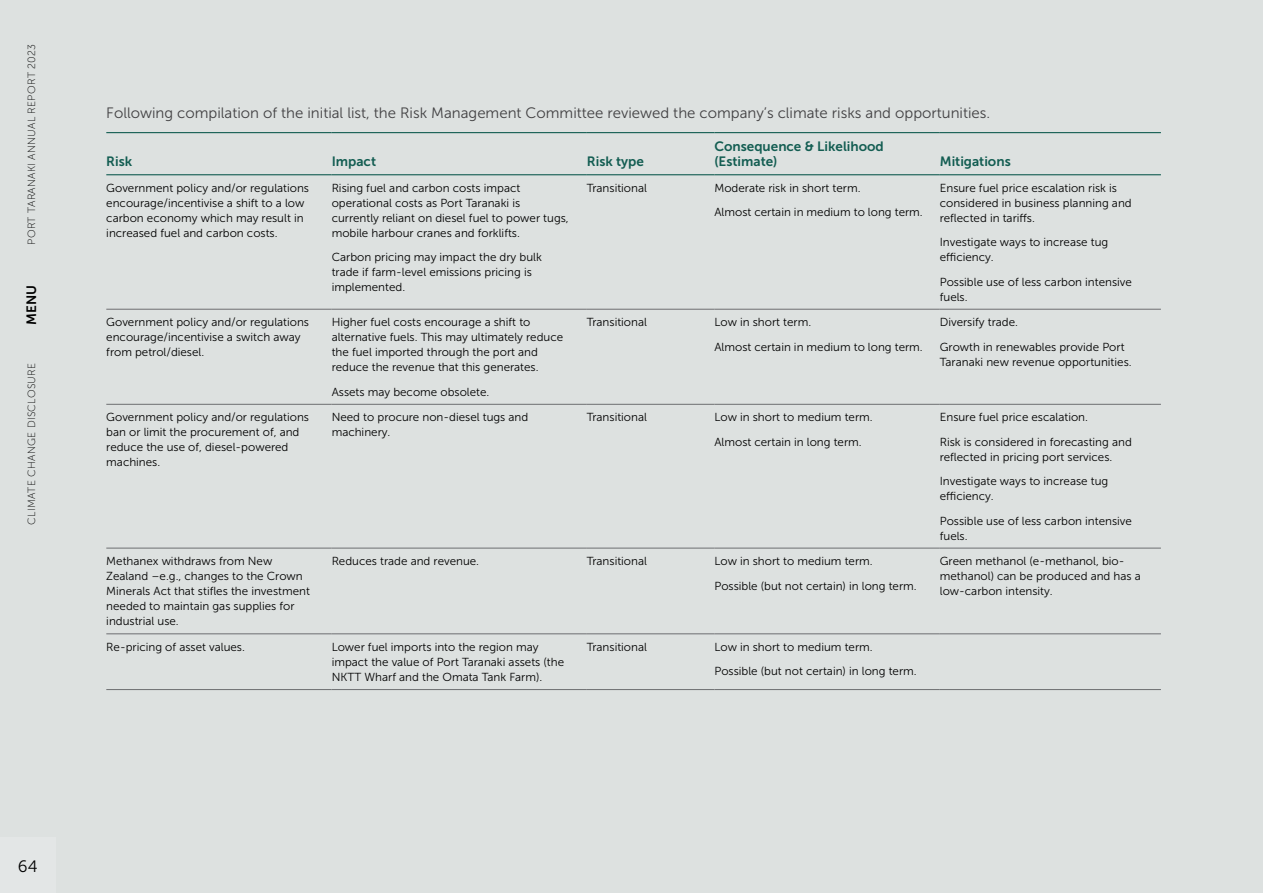
<style>
.page{position:relative;width:1263px;height:893px;background:#dde1e0}
.page>*{position:absolute;margin:0;border:0;box-sizing:border-box;transform-origin:0 0}
.t1{font:16.5px "Museo Sans 300";color:#000}
.t2{font:15px "Museo Sans 300";color:#414042}
.t3{font:13.5px/15px "Museo Sans 700";color:#135d52}
.t4{font:13.5px "Museo Sans 700";color:#000}
.t5{font:11.7px/15px "Museo Sans 300";color:#000}
.t6{font:10.5px "Museo Sans 100";letter-spacing:.025em;color:#000}
</style>
<div class="page">
<hr style="left:106px;top:309px;width:226px;height:1px;background:#6d6e71">
<hr style="left:332px;top:309px;width:255px;height:1px;background:#6d6e71">
<hr style="left:587px;top:309px;width:127px;height:1px;background:#6d6e71">
<hr style="left:714px;top:309px;width:226px;height:1px;background:#6d6e71">
<hr style="left:940px;top:309px;width:221px;height:1px;background:#6d6e71">
<hr style="left:106px;top:404px;width:226px;height:1px;background:#6d6e71">
<hr style="left:332px;top:404px;width:255px;height:1px;background:#6d6e71">
<hr style="left:587px;top:404px;width:127px;height:1px;background:#6d6e71">
<hr style="left:714px;top:404px;width:226px;height:1px;background:#6d6e71">
<hr style="left:940px;top:404px;width:221px;height:1px;background:#6d6e71">
<hr style="left:106px;top:548px;width:226px;height:1px;background:#6d6e71">
<hr style="left:332px;top:548px;width:255px;height:1px;background:#6d6e71">
<hr style="left:587px;top:548px;width:127px;height:1px;background:#6d6e71">
<hr style="left:714px;top:548px;width:226px;height:1px;background:#6d6e71">
<hr style="left:940px;top:548px;width:221px;height:1px;background:#6d6e71">
<hr style="left:106px;top:634px;width:226px;height:1px;background:#6d6e71">
<hr style="left:332px;top:634px;width:255px;height:1px;background:#6d6e71">
<hr style="left:587px;top:634px;width:127px;height:1px;background:#6d6e71">
<hr style="left:714px;top:634px;width:226px;height:1px;background:#6d6e71">
<hr style="left:940px;top:634px;width:221px;height:1px;background:#6d6e71">
<hr style="left:106px;top:689px;width:226px;height:1px;background:#6d6e71">
<hr style="left:332px;top:689px;width:255px;height:1px;background:#6d6e71">
<hr style="left:587px;top:689px;width:127px;height:1px;background:#6d6e71">
<hr style="left:714px;top:689px;width:226px;height:1px;background:#6d6e71">
<hr style="left:940px;top:689px;width:221px;height:1px;background:#6d6e71">
<hr style="left:106px;top:132px;width:226px;height:1px;background:#135d52">
<hr style="left:332px;top:132px;width:255px;height:1px;background:#135d52">
<hr style="left:587px;top:132px;width:127px;height:1px;background:#135d52">
<hr style="left:714px;top:132px;width:226px;height:1px;background:#135d52">
<hr style="left:940px;top:132px;width:221px;height:1px;background:#135d52">
<hr style="left:106px;top:174px;width:226px;height:1px;background:#135d52">
<hr style="left:332px;top:174px;width:255px;height:1px;background:#135d52">
<hr style="left:587px;top:174px;width:127px;height:1px;background:#135d52">
<hr style="left:714px;top:174px;width:226px;height:1px;background:#135d52">
<hr style="left:940px;top:174px;width:221px;height:1px;background:#135d52">
<div style="left:0;top:838px;width:55px;height:55px;background:#e3e6e6"></div>
<p class="t6" style="left:26px;top:245px;width:202px;rotate:-90deg">PORT TARANAKI ANNUAL REPORT 2023</p>
<p class="t4" style="left:24px;top:325px;width:42px;rotate:-90deg">MENU</p>
<p class="t6" style="left:26px;top:525px;width:161px;rotate:-90deg">Climatechangedisclosure</p>
<p class="t2" style="left:106px;top:104px;width:885px">Following compilation of the initial list, the Risk Management Committee reviewed the company’s climate risks and opportunities.</p>
<p class="t3" style="left:106px;top:154px;width:28px">Risk</p>
<p class="t3" style="left:332px;top:154px;width:46px">Impact</p>
<p class="t3" style="left:587px;top:154px;width:59px">Risk type</p>
<p class="t3" style="left:714px;top:139px;width:171px">Consequence &amp; Likelihood (Estimate)</p>
<p class="t3" style="left:940px;top:154px;width:72px">Mitigations</p>
<p class="t5" style="left:106px;top:181px;width:204px">Government policy and/or regulations encourage/incentivise a shift to a low carbon economy which may result in increased fuel and carbon costs.</p>
<p class="t5" style="left:332px;top:181px;width:239px">Rising fuel and carbon costs impact operational costs as Port Taranaki is currently reliant on diesel fuel to power tugs, mobile harbour cranes and forklifts.</p>
<p class="t5" style="left:332px;top:250px;width:212px">Carbon pricing may impact the dry bulk trade if farm-level emissions pricing is implemented.</p>
<p class="t5" style="left:106px;top:315px;width:204px">Government policy and/or regulations encourage/incentivise a switch away from petrol/diesel.</p>
<p class="t5" style="left:332px;top:315px;width:233px">Higher fuel costs encourage a shift to alternative fuels. This may ultimately reduce the fuel imported through the port and reduce the revenue that this generates.</p>
<p class="t5" style="left:332px;top:384px;width:159px">Assets may become obsolete.</p>
<p class="t5" style="left:587px;top:180px;width:62px">Transitional</p>
<p class="t5" style="left:714px;top:176px;width:210px;line-height:24.3px">Moderate risk in short term.<br>Almost certain in medium to long term.</p>
<p class="t5" style="left:940px;top:180px;width:193px">Ensure fuel price escalation risk is considered in business planning and reflected in tariffs.</p>
<p class="t5" style="left:940px;top:235px;width:170px">Investigate ways to increase tug efficiency.</p>
<p class="t5" style="left:940px;top:274px;width:194px">Possible use of less carbon intensive fuels.</p>
<p class="t5" style="left:587px;top:315px;width:62px">Transitional</p>
<p class="t5" style="left:714px;top:310px;width:210px;line-height:24.3px">Low in short term.<br>Almost certain in medium to long term.</p>
<p class="t5" style="left:940px;top:310px;width:186px;line-height:24.3px">Diversify trade.<br>Growth in renewables provide Port</p>
<p class="t5" style="left:940px;top:354px;width:193px">Taranaki new revenue opportunities.</p>
<p class="t5" style="left:106px;top:410px;width:204px">Government policy and/or regulations ban or limit the procurement of, and reduce the use of, diesel-powered machines.</p>
<p class="t5" style="left:332px;top:410px;width:198px">Need to procure non-diesel tugs and machinery.</p>
<p class="t5" style="left:587px;top:410px;width:62px">Transitional</p>
<p class="t5" style="left:714px;top:405px;width:160px;line-height:24.3px">Low in short to medium term.<br>Almost certain in long term.</p>
<p class="t5" style="left:940px;top:405px;width:194px;line-height:24.3px">Ensure fuel price escalation.<br>Risk is considered in forecasting and</p>
<p class="t5" style="left:940px;top:445px;width:174px;line-height:24.3px">reflected in pricing port services.<br>Investigate ways to increase tug</p>
<p class="t5" style="left:940px;top:484px;width:194px;line-height:24.3px">efficiency.<br>Possible use of less carbon intensive</p>
<p class="t5" style="left:940px;top:528px;width:29px">fuels.</p>
<p class="t5" style="left:106px;top:554px;width:205px">Methanex withdraws from New<br>Zealand –e.g., changes to the Crown<br>Minerals Act that stifles the investment needed to maintain gas supplies for industrial use.</p>
<p class="t5" style="left:332px;top:554px;width:149px">Reduces trade and revenue.</p>
<p class="t5" style="left:587px;top:554px;width:62px">Transitional</p>
<p class="t5" style="left:714px;top:549px;width:204px;line-height:24.3px">Low in short to medium term.<br>Possible (but not certain) in long term.</p>
<p class="t5" style="left:940px;top:554px;width:203px">Green methanol (e-methanol, bio&shy;methanol) can be produced and has a low-carbon intensity.</p>
<p class="t5" style="left:106px;top:639px;width:140px">Re-pricing of asset values.</p>
<p class="t5" style="left:332px;top:639px;width:234px">Lower fuel imports into the region may impact the value of Port Taranaki assets (the<br>NKTT Wharf and the Omata Tank Farm).</p>
<p class="t5" style="left:587px;top:639px;width:62px">Transitional</p>
<p class="t5" style="left:714px;top:635px;width:204px;line-height:24.3px">Low in short to medium term.<br>Possible (but not certain) in long term.</p>
<h1 class="t1" style="left:18px;top:857px;width:21px">64</h1>
</div>
